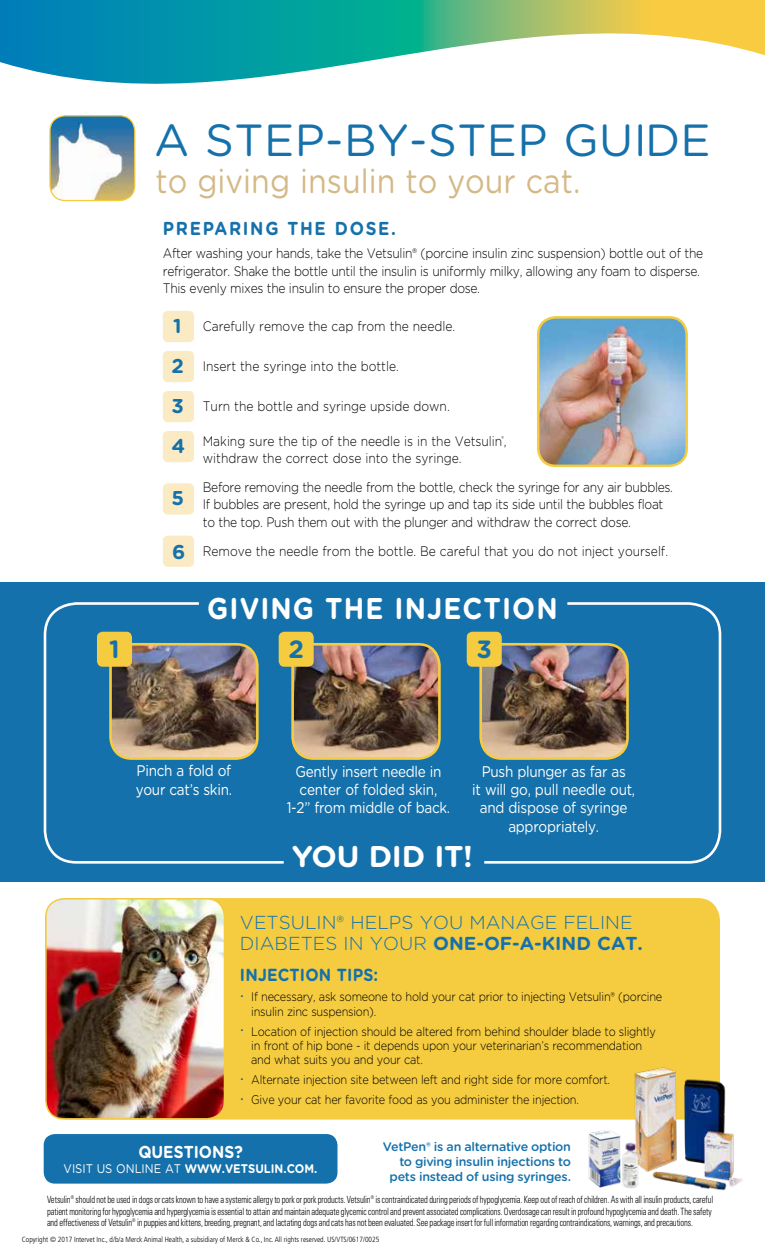
<style>
.page{position:relative;width:765px;height:1260px;background:#fff}
.page>*{position:absolute;margin:0;border:0;box-sizing:border-box;transform-origin:0 0}
.t1{font:45px "Gotham Rounded";letter-spacing:.01em;color:#1571ab}
.t2{font:33.75px "Gotham Rounded";color:#d4b986;scale:.9 1}
.t3{font:700 30px "Gotham Rounded";letter-spacing:.04em;color:#fff;scale:.9 1}
.t4{font:700 30px "Gotham Rounded";letter-spacing:.04em;color:#fff}
.t5{font:700 25px "Gotham Rounded";color:#1571ab}
.t6{font:700 20px/40px "Gotham Rounded";color:#1571ab}
.t7{font:300 18.75px/21px "Gotham Rounded";color:#1571ab}
.t8{font:700 18.75px "Gotham Rounded";letter-spacing:.1em;color:#1571ab;scale:.9 1}
.t9{font:700 17.5px "Gotham Rounded";letter-spacing:.01em;color:#1571ab;scale:.9 1}
.t10{font:700 17.25px "Gotham Rounded";color:#fff;scale:.9 1}
.t11{font:15.38px/18.2px "Gotham Rounded";letter-spacing:-.02em;color:#fff;text-align:center;scale:.88 1}
.t12{font:300 13.75px/17.5px "Gotham Rounded";letter-spacing:-.025em;color:#000;scale:.88 1}
.t13{font:300 13.75px/17.5px "Gotham Rounded";color:#000;scale:.88 1}
.t14{font:300 12.5px/14.4px "Gotham Rounded";letter-spacing:-.02em;color:#000;scale:.88 1}
.t15{font:500 12.5px/15px "Gotham Rounded";letter-spacing:-.02em;color:#1571ab;text-align:right}
.t16{font:700 12.5px "Gotham Rounded";color:#fff;scale:.9 1}
.t17{font:300 condensed 10px/11.2px "Univers";letter-spacing:-.015em;color:#000;scale:.85 1}
.t18{font:300 condensed 7.5px "Frutiger LT Std";color:#000}
.s1{font-weight:700}
.s2{font-family:"Carta Std";font-weight:400;font-size:15px;color:#005496}
.s3{font-weight:400}
</style>
<div class="page">
<div style="left:0;top:583px;width:765px;height:299px;background:#1571ab"></div>
<div style="left:163px;top:311px;width:31px;height:31px;background:#fbebc4;border-radius:5px"></div>
<div style="left:163px;top:351px;width:31px;height:31px;background:#fbebc4;border-radius:5px"></div>
<div style="left:163px;top:391px;width:31px;height:31px;background:#fbebc4;border-radius:5px"></div>
<div style="left:163px;top:431px;width:31px;height:31px;background:#fbebc4;border-radius:5px"></div>
<div style="left:163px;top:483px;width:31px;height:32px;background:#fbebc4;border-radius:5px"></div>
<div style="left:163px;top:536px;width:31px;height:31px;background:#fbebc4;border-radius:5px"></div>
<img style="left:538px;top:319px;width:149px;height:147px">
<div style="left:537px;top:316px;width:151px;height:151px;border:2px solid #f5cb40;border-radius:17px"></div>
<svg style="left:0;top:0;width:765px;height:84px"></svg>
<img style="left:50px;top:116px;width:85px;height:85px">
<div style="left:49px;top:115px;width:86px;height:86px;border:1px solid #f5cb40;border-radius:15px"></div>
<div style="left:45px;top:898px;width:675px;height:222px;background:#f5cb40;border-radius:22px"></div>
<img style="left:46px;top:899px;width:177px;height:219px">
<div style="left:45px;top:898px;width:180px;height:222px;border:1px solid #f5cb40;border-radius:18px"></div>
<img style="left:295px;top:646px;width:143px;height:111px">
<div style="left:291px;top:643px;width:150px;height:117px;border:3px solid #f5cb40;border-radius:21px"></div>
<div style="left:279px;top:632px;width:35px;height:35px;background:#f5cb40;border-radius:6px"></div>
<div style="left:467px;top:632px;width:35px;height:35px;background:#f5cb40;border-radius:6px"></div>
<svg style="left:43px;top:602px;width:243px;height:262px"></svg>
<svg style="left:482px;top:602px;width:240px;height:262px"></svg>
<img style="left:604px;top:1067px;width:139px;height:123px">
<img style="left:588px;top:1120px;width:77px;height:70px">
<div style="left:44px;top:1134px;width:293px;height:50px;background:#1571ab;border-radius:11px"></div>
<h1 class="t1" style="left:154px;top:109px;width:558px">A STEP-BY-STEP GUIDE</h1>
<h2 class="t2" style="left:156px;top:157px;width:474px">to giving insulin to your cat.</h2>
<h3 class="t8" style="left:163px;top:215px;width:261px">PREPARING THE DOSE.</h3>
<p class="t12" style="left:163px;top:244px;width:616px">After washing your hands, take the Vetsulin® (porcine insulin zinc suspension) bottle out of the refrigerator. Shake the bottle until the insulin is uniformly milky, allowing any foam to disperse.<br>This evenly mixes the insulin to ensure the proper dose.</p>
<h3 class="t6" style="left:172px;top:305px;width:15px">1<br>2<br>3<br>4</h3>
<h3 class="t6" style="left:172px;top:477px;width:14px">5</h3>
<h3 class="t6" style="left:172px;top:531px;width:15px">6</h3>
<h3 class="t13" style="left:203px;top:317px;width:288px">Carefully remove the cap from the needle.</h3>
<h3 class="t13" style="left:203px;top:357px;width:224px">Insert the syringe into the bottle.</h3>
<h3 class="t13" style="left:203px;top:397px;width:282px">Turn the bottle and syringe upside down.</h3>
<h3 class="t13" style="left:203px;top:431px;width:347px">Making sure the tip of the needle is in the Vetsulin<sup>®</sup>, withdraw the correct dose into the syringe.</h3>
<h3 class="t12" style="left:203px;top:478px;width:536px">Before removing the needle from the bottle, check the syringe for any air bubbles.<br>If bubbles are present, hold the syringe up and tap its side until the bubbles float to the top. Push them out with the plunger and withdraw the correct dose.</h3>
<h3 class="t13" style="left:203px;top:541px;width:530px">Remove the needle from the bottle. Be careful that you do not inject yourself.</h3>
<h3 class="t3" style="left:207px;top:587px;width:391px">GIVING THE INJECTION</h3>
<h3 class="t5" style="left:109px;top:631px;width:12px">1</h3>
<h3 class="t5" style="left:288px;top:631px;width:17px">2</h3>
<h3 class="t5" style="left:477px;top:631px;width:17px">3</h3>
<h3 class="t11" style="left:136px;top:761px;width:111px;text-align:left">Pinch a fold of your cat’s skin.</h3>
<h3 class="t11" style="left:287px;top:762px;width:187px">Gently insert needle in center of folded skin,<br>1-2” from middle of back.</h3>
<h3 class="t11" style="left:472px;top:762px;width:187px">Push plunger as far as<br>it will go, pull needle out, and dispose of syringe appropriately.</h3>
<h3 class="t4" style="left:292px;top:835px;width:182px">YOU DID IT!</h3>
<h3 class="t7" style="left:240px;top:911px;width:404px">VETSULIN® HELPS YOU MANAGE FELINE<br>DIABETES IN YOUR <span class="s1">ONE-OF-A-KIND CAT.</span></h3>
<h3 class="t9" style="left:240px;top:962px;width:155px">INJECTION TIPS:</h3>
<p class="t14" style="left:251px;top:989px;width:469px;text-indent:-11px"><span class="s2">•</span> If necessary, ask someone to hold your cat prior to injecting Vetsulin® (porcine insulin zinc suspension).</p>
<p class="t14" style="left:251px;top:1024px;width:461px;text-indent:-11px"><span class="s2">•</span> Location of injection should be altered from behind shoulder blade to slightly in front of hip bone - it depends upon your veterinarian’s recommendation and what suits you and your cat.</p>
<p class="t14" style="left:240px;top:1072px;width:422px"><span class="s2">•</span> Alternate injection site between left and right side for more comfort.</p>
<p class="t14" style="left:240px;top:1092px;width:387px"><span class="s2">•</span> Give your cat her favorite food as you administer the injection.</p>
<p class="t15" style="left:383px;top:1139px;width:190px">VetPen® is an alternative option to giving insulin injections to pets instead of using syringes.</p>
<h3 class="t10" style="left:138px;top:1139px;width:117px">QUESTIONS?</h3>
<p class="t16" style="left:64px;top:1159px;width:284px"><span class="s3">VISIT US ONLINE AT</span> WWW.VETSULIN.COM.</p>
<p class="t17" style="left:47px;top:1194px;width:785px">Vetsulin<sup>®</sup> should not be used in dogs or cats known to have a systemic allergy to pork or pork products. Vetsulin<sup>®</sup> is contraindicated during periods of hypoglycemia. Keep out of reach of children. As with all insulin products, careful patient monitoring for hypoglycemia and hyperglycemia is essential to attain and maintain adequate glycemic control and prevent associated complications. Overdosage can result in profound hypoglycemia and death. The safety and effectiveness of Vetsulin<sup>®</sup> in puppies and kittens, breeding, pregnant, and lactating dogs and cats has not been evaluated. See package insert for full information regarding contraindications, warnings, and precautions.</p>
<p class="t18" style="left:22px;top:1235px;width:359px">Copyright © 2017 Intervet Inc., d/b/a Merck Animal Health, a subsidiary of Merck &amp; Co., Inc. All rights reserved. US/VTS/0617/0025</p>
</div>
